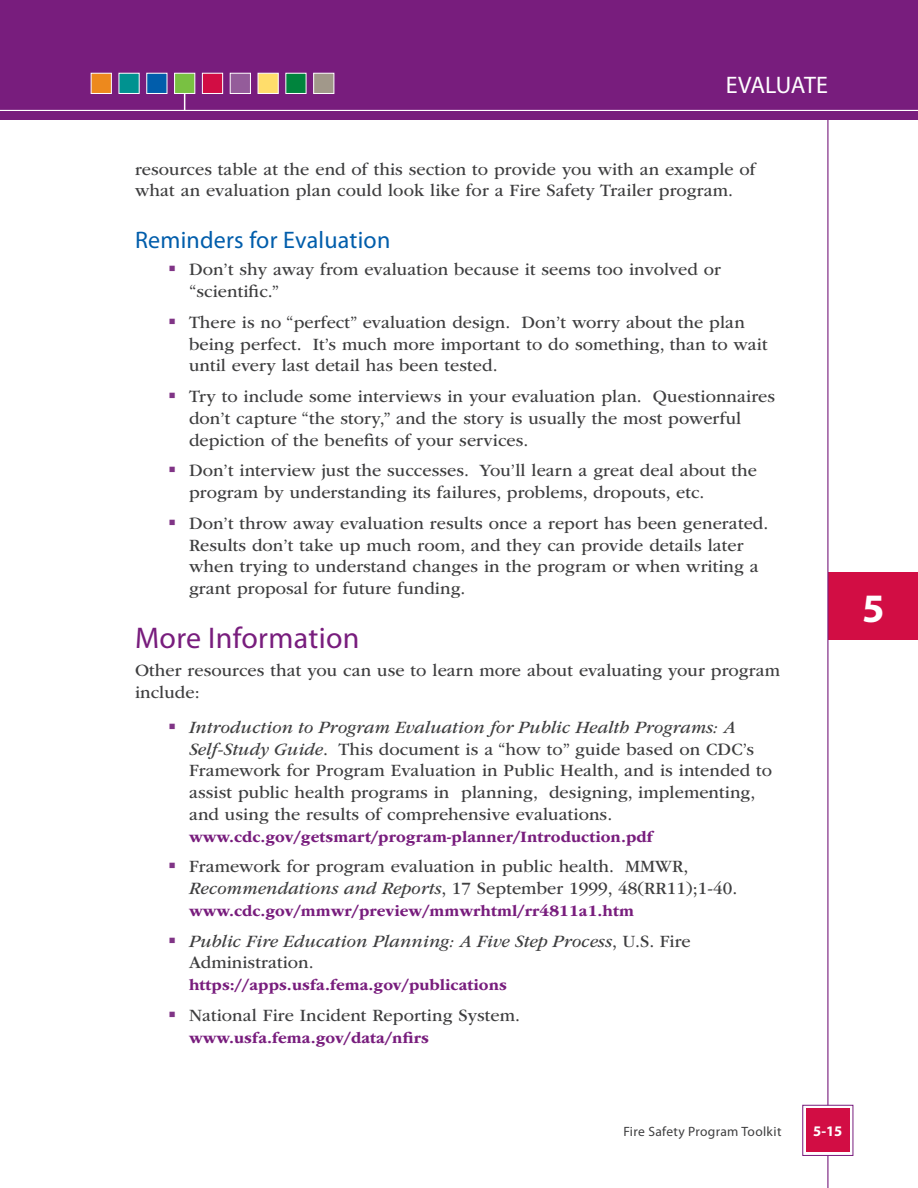
<style>
.page{position:relative;width:918px;height:1188px;background:#fff}
.page>*{position:absolute;margin:0;border:0;box-sizing:border-box;transform-origin:0 0}
.t1{font:700 40.5px "Myriad Pro";color:#fff}
.t2{font:30px "Myriad Pro";letter-spacing:.01em;color:#781d7d}
.t3{font:24px "Myriad Pro";letter-spacing:.01em;color:#015dab}
.t4{font:24px "Myriad Pro";letter-spacing:-.025em;color:#fff}
.t5{font:18px/21.8px "ITC Garamond Std";letter-spacing:.005em;color:#3e3e3f}
.t6{font:italic 18px/21.8px "ITC Garamond Std";letter-spacing:.005em;color:#3e3e3f}
.t7{font:700 16.5px "ITC Garamond Std";letter-spacing:.005em;color:#781d7d}
.t8{font:700 14.7px "Myriad Pro";color:#fff}
.t9{font:13.5px "Myriad Pro";letter-spacing:.025em;color:#3e3e3f}
.s1{font-style:italic}
.s2{font-style:normal}
</style>
<div class="page">
<div style="left:828px;top:573px;width:90px;height:67px;background:#d20d44"></div>
<div style="left:0;top:0;width:918px;height:120px;background:#781d7d"></div>
<hr style="left:827px;top:118px;width:1px;height:1070px;background:#781d7d">
<hr style="left:0;top:110px;width:918px;height:1px;background:#fff">
<div style="left:802px;top:1105px;width:51px;height:51px;background:linear-gradient(to right,#fff,#fff);border:1px solid #781d7d"></div>
<div style="left:806px;top:1109px;width:43px;height:43px;background:#d20d44"></div>
<svg style="left:184px;top:94px;width:1px;height:16px"></svg>
<div style="left:285px;top:73px;width:21px;height:21px;background:#00843d"></div>
<div style="left:313px;top:73px;width:21px;height:21px;background:#a1988a;border:1px solid #fff"></div>
<div style="left:258px;top:73px;width:21px;height:21px;background:#ffdd6b;border:1px solid #fff"></div>
<div style="left:230px;top:73px;width:21px;height:21px;background:#945c9a;border:1px solid #fff"></div>
<div style="left:202px;top:73px;width:21px;height:21px;background:#d20d44;border:1px solid #fff"></div>
<div style="left:174px;top:73px;width:21px;height:21px;background:#79c142;border:1px solid #fff"></div>
<div style="left:146px;top:73px;width:21px;height:21px;background:#015dab;border:1px solid #fff"></div>
<div style="left:119px;top:73px;width:21px;height:21px;background:#009290"></div>
<div style="left:91px;top:73px;width:21px;height:21px;background:#ed891d;border:1px solid #fff"></div>
<h3 class="t4" style="left:726px;top:70px;width:104px">EVALUATE</h3>
<p class="t5" style="left:135px;top:158px;width:622px">resources table at the end of this section to provide you with an example of what an evaluation plan could look like for a Fire Safety Trailer program.</p>
<h2 class="t3" style="left:135px;top:225px;width:257px">Reminders for Evaluation</h2>
<p class="t5" style="left:189px;top:259px;width:533px">Don’t shy away from evaluation because it seems too involved or “scientific.”</p>
<p class="t5" style="left:189px;top:312px;width:580px">There is no “perfect” evaluation design. Don’t worry about the plan being perfect. It’s much more important to do something, than to wait until every last detail has been tested.</p>
<p class="t5" style="left:189px;top:386px;width:588px">Try to include some interviews in your evaluation plan. Questionnaires don’t capture “the story,” and the story is usually the most powerful depiction of the benefits of your services.</p>
<p class="t5" style="left:189px;top:460px;width:570px">Don’t interview just the successes. You’ll learn a great deal about the program by understanding its failures, problems, dropouts, etc.</p>
<p class="t5" style="left:189px;top:513px;width:581px">Don’t throw away evaluation results once a report has been generated.<br>Results don’t take up much room, and they can provide details later when trying to understand changes in the program or when writing a grant proposal for future funding.</p>
<h1 class="t2" style="left:135px;top:620px;width:226px">More Information</h1>
<p class="t5" style="left:135px;top:660px;width:647px">Other resources that you can use to learn more about evaluating your program include:</p>
<p class="t5" style="left:189px;top:717px;width:585px"><span class="s1">Introduction to Program Evaluation for Public Health Programs: A Self-Study Guide</span>. This document is a “how to” guide based on CDC’s Framework for Program Evaluation in Public Health, and is intended to assist public health programs in planning, designing, implementing, and using the results of comprehensive evaluations.</p>
<p class="t7" style="left:189px;top:827px;width:465px">www.cdc.gov/getsmart/program-planner/Introduction.pdf</p>
<p class="t5" style="left:189px;top:856px;width:550px">Framework for program evaluation in public health. MMWR,<br><span class="s1">Recommendations and Reports</span>, 17 September 1999, 48(RR11);1-40.</p>
<p class="t7" style="left:189px;top:901px;width:447px">www.cdc.gov/mmwr/preview/mmwrhtml/rr4811a1.htm</p>
<p class="t6" style="left:189px;top:930px;width:503px">Public Fire Education Planning: A Five Step Process<span class="s2">, U.S. Fire<br>Administration.</span></p>
<p class="t7" style="left:189px;top:976px;width:319px">https://apps.usfa.fema.gov/publications</p>
<p class="t5" style="left:189px;top:1005px;width:333px">National Fire Incident Reporting System.</p>
<p class="t7" style="left:189px;top:1028px;width:241px">www.usfa.fema.gov/data/nfirs</p>
<h1 class="t1" style="left:862px;top:582px;width:24px">5</h1>
<p class="t9" style="left:623px;top:1123px;width:160px">Fire Safety Program Toolkit</p>
<p class="t8" style="left:813px;top:1121px;width:31px">5-15</p>
</div>
